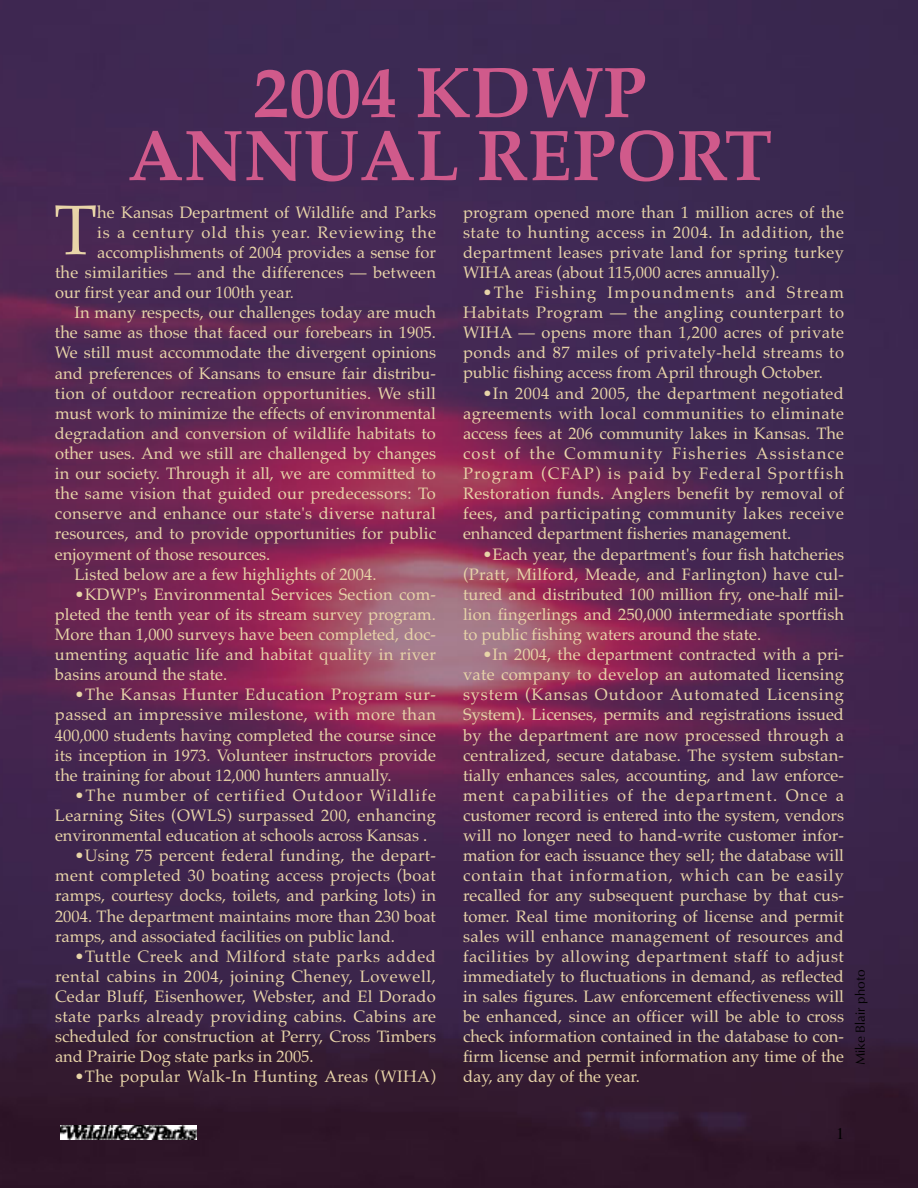
<style>
.page{position:relative;width:918px;height:1188px;background:#fff}
.page>*{position:absolute;margin:0;border:0;box-sizing:border-box;transform-origin:0 0}
.t1{font:700 72px/63px "Palatino";color:#d05a8b;text-align:center}
.t2{font:70.65px "Palatino";color:#e8d4a8}
.t3{font:16.5px/20.1px "Palatino";color:#e8d4a8;text-align:justify}
.t4{font:16.5px "Palatino";letter-spacing:.02em;color:#e8d4a8}
.t5{font:16.5px "Palatino";letter-spacing:.025em;color:#e8d4a8}
.t6{font:16.5px "Palatino";letter-spacing:.06em;color:#e8d4a8}
.t7{font:16.5px "Times";color:#000}
.t8{font:13.5px "Optimum Roman DTC";color:#000}
</style>
<div class="page">
<img style="left:0;top:0;width:918px;height:1188px">
<img style="left:60px;top:1125px;width:136px;height:15px">
<h1 class="t1" style="left:128px;top:61px;width:646px">2004 KDWP<br>ANNUAL REPORT</h1>
<h2 class="t2" style="left:54px;top:189px;width:45px">T</h2>
<p class="t3" style="left:97px;top:202px;width:340px">he Kansas Department of Wildlife and Parks</p>
<p class="t6" style="left:97px;top:222px;width:340px">is a century old this year. Reviewing the</p>
<p class="t3" style="left:97px;top:242px;width:340px">accomplishments of 2004 provides a sense for</p>
<p class="t3" style="left:55px;top:262px;width:383px">the similarities — and the differences — between</p>
<p class="t3" style="left:55px;top:282px;width:241px">our first year and our 100th year.</p>
<p class="t3" style="left:75px;top:302px;width:363px">In many respects, our challenges today are much</p>
<p class="t3" style="left:55px;top:323px;width:383px">the same as those that faced our forebears in 1905.</p>
<p class="t3" style="left:55px;top:343px;width:383px">We still must accommodate the divergent opinions</p>
<p class="t3" style="left:55px;top:363px;width:383px">and preferences of Kansans to ensure fair distribu-</p>
<p class="t5" style="left:55px;top:383px;width:383px">tion of outdoor recreation opportunities. We still</p>
<p class="t3" style="left:55px;top:403px;width:383px">must work to minimize the effects of environmental</p>
<p class="t3" style="left:55px;top:423px;width:383px">degradation and conversion of wildlife habitats to</p>
<p class="t3" style="left:55px;top:443px;width:383px">other uses. And we still are challenged by changes</p>
<p class="t3" style="left:55px;top:463px;width:383px">in our society. Through it all, we are committed to</p>
<p class="t3" style="left:55px;top:483px;width:383px">the same vision that guided our predecessors: To</p>
<p class="t4" style="left:55px;top:504px;width:383px">conserve and enhance our state's diverse natural</p>
<p class="t3" style="left:55px;top:524px;width:383px">resources, and to provide opportunities for public</p>
<p class="t3" style="left:55px;top:544px;width:217px">enjoyment of those resources.</p>
<p class="t3" style="left:74px;top:564px;width:303px">Listed below are a few highlights of 2004.</p>
<p class="t3" style="left:55px;top:584px;width:383px;text-indent:20px">•KDWP's Environmental Services Section com&shy;pleted the tenth year of its stream survey program.<br>More than 1,000 surveys have been completed, doc&shy;umenting aquatic life and habitat quality in river basins around the state.</p>
<p class="t3" style="left:55px;top:685px;width:383px;text-indent:20px">•The Kansas Hunter Education Program sur&shy;passed an impressive milestone, with more than 400,000 students having completed the course since its inception in 1973. Volunteer instructors provide the training for about 12,000 hunters annually.</p>
<p class="t3" style="left:55px;top:785px;width:383px;text-indent:19px">•The number of certified Outdoor Wildlife Learning Sites (OWLS) surpassed 200, enhancing environmental education at schools across Kansas .</p>
<p class="t3" style="left:55px;top:846px;width:383px;text-indent:19px">•Using 75 percent federal funding, the depart&shy;ment completed 30 boating access projects (boat ramps, courtesy docks, toilets, and parking lots) in 2004. The department maintains more than 230 boat ramps, and associated facilities on public land.</p>
<p class="t3" style="left:55px;top:946px;width:383px;text-indent:20px">•Tuttle Creek and Milford state parks added rental cabins in 2004, joining Cheney, Lovewell, Cedar Bluff, Eisenhower, Webster, and El Dorado state parks already providing cabins. Cabins are scheduled for construction at Perry, Cross Timbers and Prairie Dog state parks in 2005.</p>
<p class="t4" style="left:75px;top:1067px;width:363px">•The popular Walk-In Hunting Areas (WIHA)</p>
<p class="t3" style="left:463px;top:202px;width:383px">program opened more than 1 million acres of the state to hunting access in 2004. In addition, the department leases private land for spring turkey WIHA areas (about 115,000 acres annually).</p>
<p class="t3" style="left:463px;top:282px;width:383px;text-indent:19px">•The Fishing Impoundments and Stream Habitats Program — the angling counterpart to WIHA — opens more than 1,200 acres of private ponds and 87 miles of privately-held streams to public fishing access from April through October.</p>
<p class="t3" style="left:463px;top:383px;width:383px;text-indent:19px">•In 2004 and 2005, the department negotiated agreements with local communities to eliminate access fees at 206 community lakes in Kansas. The cost of the Community Fisheries Assistance Program (CFAP) is paid by Federal Sportfish Restoration funds. Anglers benefit by removal of fees, and participating community lakes receive enhanced department fisheries management.</p>
<p class="t3" style="left:463px;top:544px;width:383px;text-indent:20px">•Each year, the department's four fish hatcheries (Pratt, Milford, Meade, and Farlington) have cul&shy;tured and distributed 100 million fry, one-half mil&shy;lion fingerlings and 250,000 intermediate sportfish to public fishing waters around the state.</p>
<p class="t3" style="left:463px;top:644px;width:383px;text-indent:20px">•In 2004, the department contracted with a pri&shy;vate company to develop an automated licensing system (Kansas Outdoor Automated Licensing System). Licenses, permits and registrations issued by the department are now processed through a centralized, secure database. The system substan&shy;tially enhances sales, accounting, and law enforce&shy;ment capabilities of the department. Once a customer record is entered into the system, vendors will no longer need to hand-write customer infor&shy;mation for each issuance they sell; the database will contain that information, which can be easily recalled for any subsequent purchase by that cus&shy;tomer. Real time monitoring of license and permit sales will enhance management of resources and facilities by allowing department staff to adjust immediately to fluctuations in demand, as reflected in sales figures. Law enforcement effectiveness will be enhanced, since an officer will be able to cross check information contained in the database to con&shy;firm license and permit information any time of the day, any day of the year.</p>
<p class="t8" style="left:852px;top:1065px;width:97px;rotate:-90deg">Mike Blair photo</p>
<p class="t7" style="left:836px;top:1123px;width:10px">1</p>
</div>
